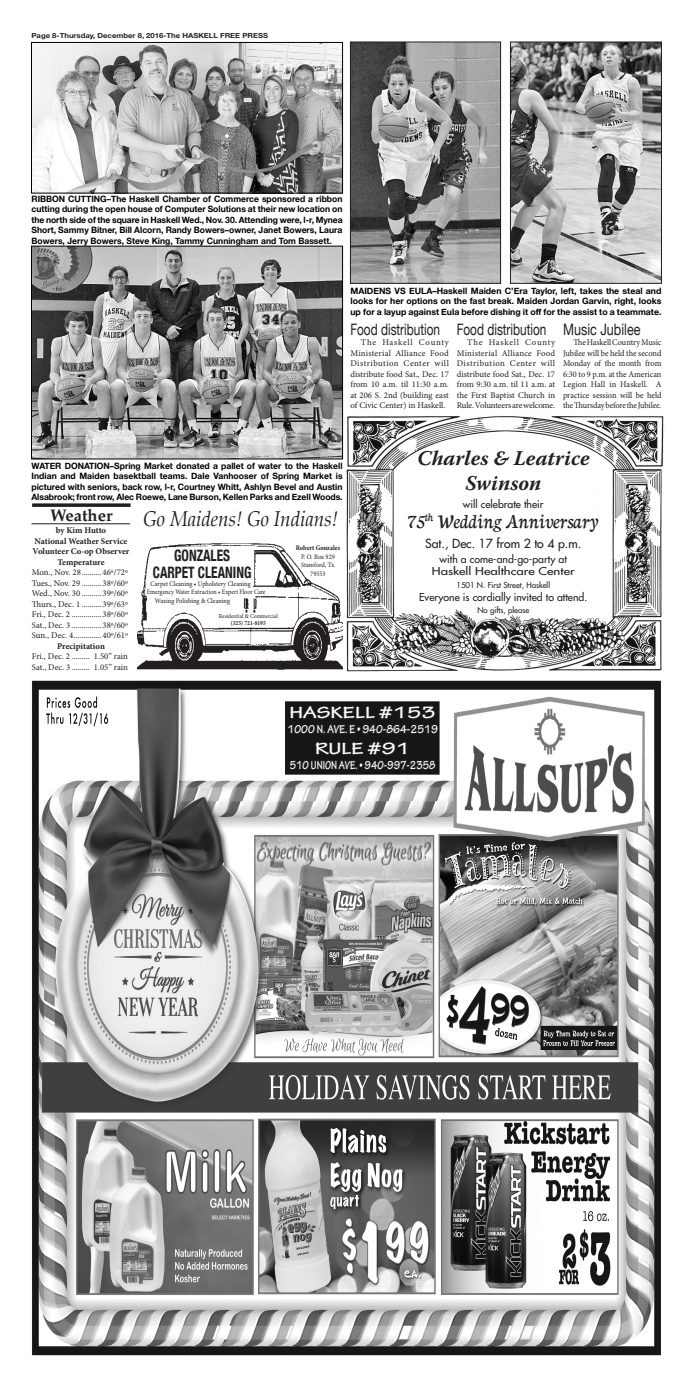
<style>
.page{position:relative;width:693px;height:1386px;background:#fff}
.page>*{position:absolute;margin:0;border:0;box-sizing:border-box;transform-origin:0 0}
.t1{font:italic 700 21px/25.2px "Warnock Pro";color:#231f20;text-align:center}
.t2{font:21px "Neuton Cursive";color:#231f20}
.Cutline{font:italic 21px "Palatino";color:#231f20;scale:.9 1}
.t3{font:700 17.5px "Tekton Pro";color:#fffdfd;scale:1.25 1}
.t4{font:700 16.62px "Palatino";color:#231f20}
.t5{font:15.75px "Helvetica Neue";color:#231f20;scale:.75 1}
.t6{font:700 condensed 15.75px/17.5px "Helvetica Neue";color:#231f20;text-align:center;scale:.85 1}
.t7{font:15.75px "Helvetica Neue";color:#231f20;scale:.8 1}
.t8{font:700 12.25px "Tekton Pro";color:#fffdfd;scale:.8 1}
.t9{font:700 12.25px "Tekton Pro";color:#fffdfd;scale:.85 1}
.t10{font:500 12.25px "Futura Std";color:#231f20}
.t11{font:500 10.5px/12.6px "Futura Std";color:#231f20;text-align:center}
.cutline{font:700 8.75px/10.5px "Helvetica Neue";color:#000;text-align:justify}
.Body_text{font:8.75px/10.5px "Minion Pro";color:#231f20;text-align:justify}
.Body_text-2{font:8.75px/10.5px "Minion Pro";color:#231f20;text-align:justify;scale:.95 1}
.Body_text-3{font:700 8.75px "Minion Pro";letter-spacing:-.005em;color:#231f20}
.t12{font:500 7.88px "Futura Std";color:#231f20}
.t13{font:7px/8.4px "Minion Pro";color:#231f20;text-align:center;scale:.91 1}
.t14{font:700 7px "Helvetica Neue";color:#231f20;scale:1.1 1}
.t15{font:7px "Minion Pro";color:#231f20;scale:.87 1}
.t16{font:6.12px/7.4px "Minion Pro";color:#231f20;text-align:center;scale:.91 1}
.s1{font-weight:700}
</style>
<div class="page">
<img style="left:32px;top:680px;width:629px;height:676px">
<svg style="left:286px;top:705px;width:153px;height:106px;background:#565555"></svg>
<img style="left:346px;top:416px;width:318px;height:256px">
<img style="left:138px;top:544px;width:205px;height:125px">
<svg style="left:32px;top:503px;width:99px;height:4px"></svg>
<hr style="left:32px;top:523px;width:98px;height:1px;background:#231f20">
<img style="left:512px;top:44px;width:148px;height:238px">
<div style="left:510px;top:42px;width:152px;height:242px;border:1px solid #231f20"></div>
<img style="left:352px;top:44px;width:147px;height:238px">
<div style="left:350px;top:42px;width:151px;height:242px;border:1px solid #231f20"></div>
<img style="left:33px;top:248px;width:308px;height:209px">
<div style="left:31px;top:246px;width:312px;height:213px;border:1px solid #000"></div>
<img style="left:33px;top:44px;width:308px;height:148px">
<div style="left:31px;top:42px;width:312px;height:152px;border:1px solid #000"></div>
<p class="t14" style="left:32px;top:30px;width:217px">Page 8‑Thursday, December 8, 2016‑The HASKELL FREE PRESS</p>
<p class="cutline" style="left:32px;top:193px;width:313px">RIBBON CUTTING–The Haskell Chamber of Commerce sponsored a ribbon cutting during the open house of Computer Solutions at their new location on the north side of the square in Haskell Wed., Nov. 30. Attending were, l-r, Mynea Short, Sammy Bitner, Bill Alcorn, Randy Bowers–owner, Janet Bowers, Laura Bowers, Jerry Bowers, Steve King, Tammy Cunningham and Tom Bassett.</p>
<p class="cutline" style="left:350px;top:285px;width:313px">MAIDENS VS EULA–Haskell Maiden C’Era Taylor, left, takes the steal and looks for her options on the fast break. Maiden Jordan Garvin, right, looks up for a layup against Eula before dishing it off for the assist to a teammate.</p>
<p class="t5" style="left:350px;top:318px;width:121px">Food distribution</p>
<p class="Body_text" style="left:350px;top:337px;width:100px;text-indent:10px">The Haskell County Ministerial Alliance Food Distribution Center will distribute food Sat., Dec. 17 from 10 a.m. til 11:30 a.m. at 206 S. 2nd (building east of Civic Center) in Haskell.</p>
<p class="t5" style="left:457px;top:318px;width:121px">Food distribution</p>
<p class="Body_text" style="left:457px;top:337px;width:100px;text-indent:10px">The Haskell County Ministerial Alliance Food Distribution Center will distribute food Sat., Dec. 17 from 9:30 a.m. til 11 a.m. at the First Baptist Church in Rule. Volunteers are welcome.</p>
<p class="t7" style="left:563px;top:318px;width:98px">Music Jubilee</p>
<p class="Body_text-2" style="left:563px;top:337px;width:105px;text-indent:10px">The Haskell Country Music Jubilee will be held the second Monday of the month from 6:30 to 9 p.m. at the American Legion Hall in Haskell. A practice session will be held the Thursday before the Jubilee.</p>
<p class="cutline" style="left:32px;top:461px;width:313px">WATER DONATION–Spring Market donated a pallet of water to the Haskell Indian and Maiden basektball teams. Dale Vanhooser of Spring Market is pictured with seniors, back row, l-r, Courtney Whitt, Ashlyn Bevel and Austin Alsabrook; front row, Alec Roewe, Lane Burson, Kellen Parks and Ezell Woods.</p>
<p class="t4" style="left:50px;top:501px;width:64px">Weather</p>
<p class="Body_text-3" style="left:56px;top:524px;width:52px">by Kim Hutto</p>
<p class="Body_text-3" style="left:35px;top:535px;width:94px">National Weather Service</p>
<p class="Body_text-3" style="left:33px;top:545px;width:98px">Volunteer Co-op Observer</p>
<p class="Body_text-3" style="left:58px;top:556px;width:48px">Temperature</p>
<p class="Body_text" style="left:32px;top:567px;width:98px">Mon., Nov. 28..........46º/72º</p>
<p class="Body_text" style="left:32px;top:578px;width:98px">Tues., Nov. 29 ..........38º/60º</p>
<p class="Body_text" style="left:32px;top:588px;width:98px">Wed., Nov. 30 ..........39º/60º</p>
<p class="Body_text" style="left:32px;top:599px;width:98px">Thurs., Dec. 1 ..........39º/63º</p>
<p class="Body_text" style="left:32px;top:609px;width:98px">Fri., Dec. 2 ...............38º/60º</p>
<p class="Body_text" style="left:32px;top:620px;width:98px">Sat., Dec. 3 ...............38º/60º</p>
<p class="Body_text" style="left:32px;top:630px;width:98px">Sun., Dec. 4..............40º/61º</p>
<p class="Body_text-3" style="left:57px;top:640px;width:49px">Precipitation</p>
<p class="Body_text" style="left:32px;top:651px;width:98px">Fri., Dec. 2 ......... 1.50” rain</p>
<p class="Body_text" style="left:32px;top:662px;width:98px">Sat., Dec. 3 ......... 1.05” rain</p>
<p class="Cutline" style="left:143px;top:501px;width:218px">Go Maidens! Go Indians!</p>
<p class="t6" style="left:153px;top:545px;width:118px">GONZALES<br>CARPET CLEANING</p>
<p class="t13" style="left:151px;top:580px;width:112px">Carpet Cleaning • Upholstery Cleaning</p>
<p class="t15" style="left:147px;top:588px;width:138px">Emergency Water Extraction • Expert Floor Care</p>
<p class="t13" style="left:155px;top:596px;width:84px">Waxing Polishing &amp; Cleaning</p>
<p class="t16" style="left:219px;top:612px;width:67px">Residential &amp; Commercial <span class="s1">(325) 721-8195</span></p>
<p class="t13" style="left:296px;top:544px;width:50px"><span class="s1">Robert Gonzales<br></span>P. O. Box 929<br>Stamford, Tx<br>79553</p>
<p class="t1" style="left:417px;top:445px;width:174px">Charles &amp; Leatrice<br>Swinson</p>
<p class="t2" style="left:408px;top:505px;width:192px">75<sup>th</sup> Wedding Anniversary</p>
<p class="t11" style="left:463px;top:497px;width:82px">will celebrate their</p>
<p class="t10" style="left:425px;top:536px;width:158px">Sat., Dec. 17 from 2 to 4 p.m.</p>
<p class="t11" style="left:432px;top:553px;width:144px">with a come-and-go-party at<br>Haskell Healthcare Center</p>
<p class="t12" style="left:456px;top:580px;width:95px">1501 N. First Street, Haskell</p>
<p class="t11" style="left:419px;top:591px;width:170px">Everyone is cordially invited to attend.</p>
<p class="t12" style="left:477px;top:605px;width:53px">No gifts, please</p>
<p class="t3" style="left:289px;top:703px;width:119px">HASKELL #153</p>
<p class="t9" style="left:288px;top:722px;width:178px">1000 N. AVE. E • 940-864-2519</p>
<p class="t3" style="left:315px;top:738px;width:78px">RULE #91</p>
<p class="t8" style="left:290px;top:758px;width:184px">510 UNION AVE. • 940-997-2358</p>
</div>
